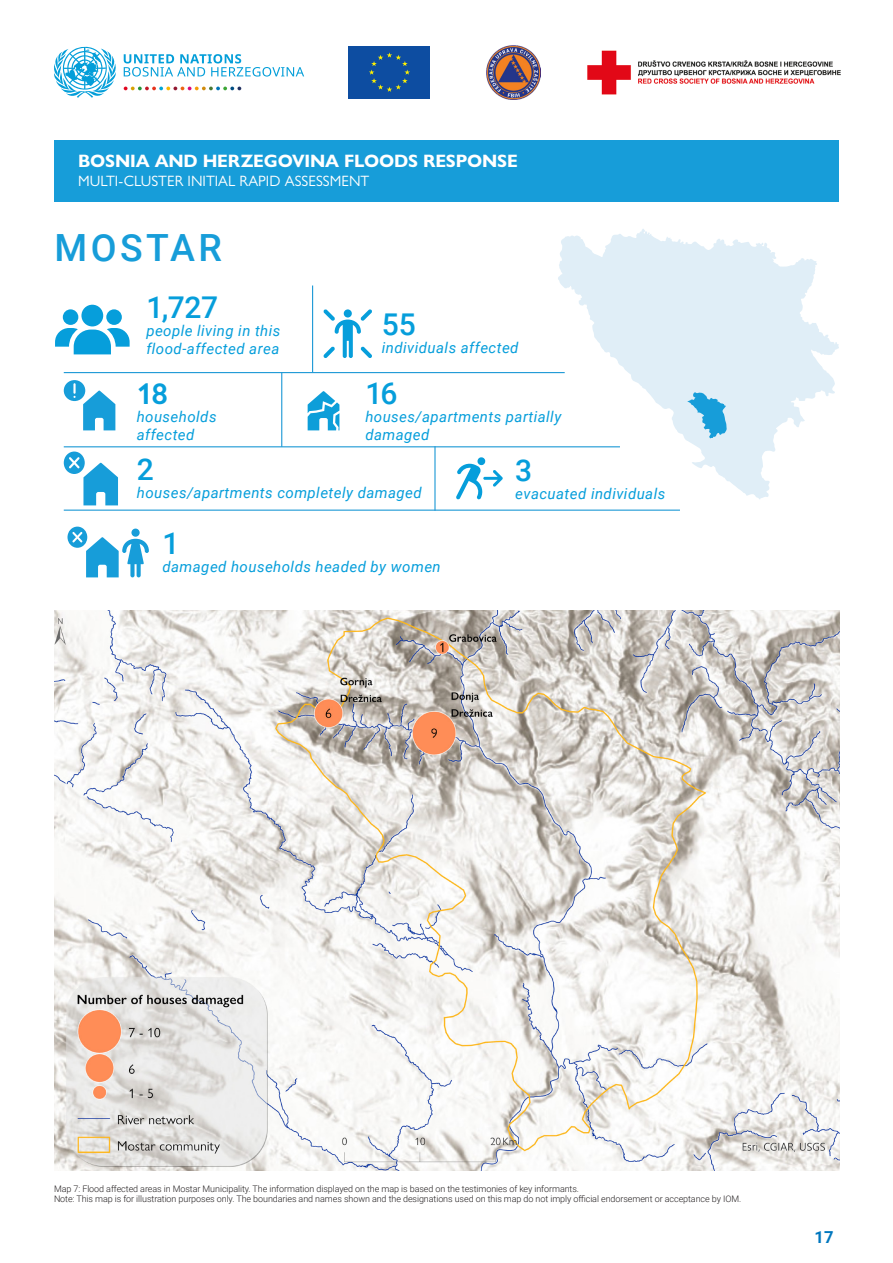
<style>
.page{position:relative;width:893px;height:1263px;background:#fff}
.page>*{position:absolute;margin:0;border:0;box-sizing:border-box;transform-origin:0 0}
.t1{font:500 37.5px "Roboto";letter-spacing:.09em;color:#179dd9}
.t2{font:500 30px "Roboto";letter-spacing:-.01em;color:#069edb}
.t3{font:600 30px "Gill Sans Nova";color:#069edb}
.t4{font:700 18px "Gill Sans Nova";letter-spacing:-.01em;color:#fff}
.t5{font:700 16.5px "Roboto";color:#0077be}
.t6{font:italic 15px/18px "Roboto";letter-spacing:.03em;color:#069edb}
.t7{font:15px "Gill Sans Nova";color:#fff}
.t8{font:300 9px "Roboto";letter-spacing:-.01em;color:#231f20}
</style>
<div class="page">
<img style="left:587px;top:50px;width:254px;height:45px">
<svg style="left:54px;top:46px;width:62px;height:52px"></svg>
<svg style="left:124px;top:54px;width:180px;height:23px"></svg>
<svg style="left:124px;top:87px;width:117px;height:3px"></svg>
<img style="left:486px;top:45px;width:54px;height:54px">
<div style="left:349px;top:46px;width:81px;height:52px;background:#0d4da1"></div>
<svg style="left:369px;top:52px;width:41px;height:40px"></svg>
<div style="left:54px;top:140px;width:785px;height:62px;background:#179dd9"></div>
<img style="left:55px;top:611px;width:784px;height:559px">
<svg style="left:323px;top:309px;width:49px;height:49px"></svg>
<div style="left:344px;top:309px;width:8px;height:8px;background:#069edb;border-radius:50%"></div>
<hr style="left:64px;top:372px;width:501px;height:1px;background:#1d99d6">
<hr style="left:64px;top:446px;width:556px;height:1px;background:#1d99d6">
<hr style="left:64px;top:510px;width:616px;height:1px;background:#1d99d6">
<hr style="left:312px;top:285px;width:1px;height:87px;background:#1d99d6">
<hr style="left:281px;top:372px;width:1px;height:75px;background:#1d99d6">
<hr style="left:434px;top:446px;width:2px;height:65px;background:#1d99d6">
<svg style="left:456px;top:457px;width:47px;height:43px"></svg>
<svg style="left:55px;top:328px;width:75px;height:26px"></svg>
<div style="left:81px;top:305px;width:22px;height:21px;background:#069edb;border-radius:50%"></div>
<div style="left:63px;top:309px;width:15px;height:16px;background:#069edb;border-radius:50%"></div>
<div style="left:106px;top:309px;width:16px;height:16px;background:#069edb;border-radius:50%"></div>
<svg style="left:64px;top:380px;width:51px;height:50px"></svg>
<svg style="left:64px;top:451px;width:54px;height:54px"></svg>
<svg style="left:308px;top:391px;width:31px;height:39px"></svg>
<svg style="left:67px;top:527px;width:82px;height:50px"></svg>
<div style="left:131px;top:529px;width:9px;height:8px;background:#179dd9;border-radius:50%"></div>
<svg style="left:558px;top:229px;width:281px;height:270px;fill:#e0eef7"></svg>
<svg style="left:687px;top:392px;width:40px;height:47px;background:#7dc6e8"></svg>
<p class="t4" style="left:78px;top:149px;width:441px">BOSNIA AND HERZEGOVINA FLOODS RESPONSE</p>
<p class="t7" style="left:78px;top:172px;width:293px">MULTI-CLUSTER INITIAL RAPID ASSESSMENT</p>
<p class="t1" style="left:55px;top:221px;width:169px">MOSTAR</p>
<p class="t2" style="left:146px;top:287px;width:73px">1,727</p>
<p class="t6" style="left:146px;top:321px;width:136px">people living in this flood-affected area</p>
<p class="t3" style="left:137px;top:375px;width:32px">18</p>
<p class="t6" style="left:137px;top:407px;width:81px">households affected</p>
<p class="t2" style="left:382px;top:304px;width:35px">55</p>
<p class="t6" style="left:382px;top:339px;width:138px">individuals affected</p>
<p class="t2" style="left:365px;top:373px;width:34px">16</p>
<p class="t6" style="left:365px;top:407px;width:197px">houses/apartments partially damaged</p>
<p class="t2" style="left:137px;top:448px;width:19px">2</p>
<p class="t6" style="left:137px;top:483px;width:286px">houses/apartments completely damaged</p>
<p class="t2" style="left:162px;top:523px;width:19px">1</p>
<p class="t6" style="left:162px;top:557px;width:280px">damaged households headed by women</p>
<p class="t2" style="left:515px;top:449px;width:19px">3</p>
<p class="t6" style="left:515px;top:484px;width:152px">evacuated individuals</p>
<p class="t8" style="left:54px;top:1182px;width:527px">Map 7: Flood affected areas in Mostar Municipality. The information displayed on the map is based on the testimonies of key informants.</p>
<p class="t8" style="left:54px;top:1193px;width:689px">Note: This map is for illustration purposes only. The boundaries and names shown and the designations used on this map do not imply official endorsement or acceptance by IOM.</p>
<h3 class="t5" style="left:814px;top:1226px;width:20px">17</h3>
</div>
